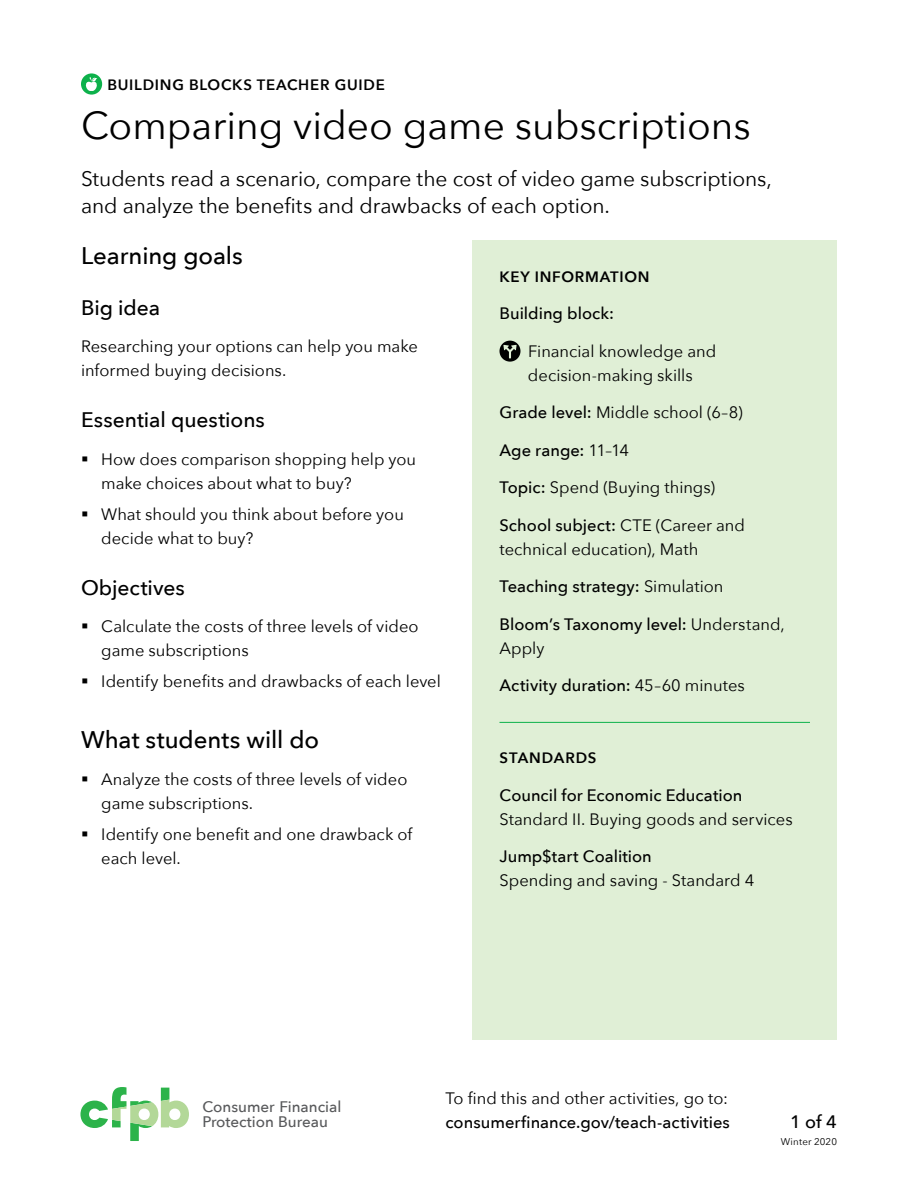
<style>
.page{position:relative;width:918px;height:1188px;background:#fff}
.page>*{position:absolute;margin:0;border:0;box-sizing:border-box;transform-origin:0 0}
.t1{font:39px "Avenir Next";color:#000}
.t2{font:500 24px "Avenir Next";letter-spacing:-.005em;color:#000}
.t3{font:21px/27px "Avenir Next";letter-spacing:-.005em;color:#000}
.t4{font:500 21px "Avenir Next";letter-spacing:-.005em;color:#000}
.t5{font:500 18px "Avenir Next";color:#000}
.t6{font:16.5px/24px "Avenir Next";color:#000}
.t7{font:500 16.5px/24px "Avenir Next";color:#000}
.t8{font:500 15.3px/15.5px "Avenir Next";color:#58595b}
.t9{font:600 15px "Avenir Next";letter-spacing:.05em;color:#000}
.t10{font:9.75px "Avenir Next";letter-spacing:.02em;color:#000}
.s1{font-weight:500}
.s2{font-weight:400}
</style>
<div class="page">
<svg style="left:80px;top:1087px;width:109px;height:54px"></svg>
<svg style="left:81px;top:73px;width:21px;height:22px"></svg>
<svg style="left:85px;top:76px;width:13px;height:15px"></svg>
<div style="left:472px;top:240px;width:365px;height:800px;background:#e0efd6"></div>
<hr style="left:500px;top:722px;width:310px;height:1px;background:#0db14b">
<svg style="left:500px;top:341px;width:20px;height:21px"></svg>
<p class="t9" style="left:107px;top:72px;width:279px">BUILDING BLOCKS TEACHER GUIDE</p>
<h1 class="t1" style="left:81px;top:92px;width:671px">Comparing video game subscriptions</h1>
<p class="t3" style="left:81px;top:164px;width:692px">Students read a scenario, compare the cost of video game subscriptions, and analyze the benefits and drawbacks of each option.</p>
<h2 class="t2" style="left:81px;top:235px;width:163px">Learning goals</h2>
<p class="t4" style="left:81px;top:290px;width:81px">Big idea</p>
<p class="t6" style="left:81px;top:334px;width:338px">Researching your options can help you make informed buying decisions.</p>
<p class="t4" style="left:81px;top:402px;width:185px">Essential questions</p>
<p class="t6" style="left:101px;top:446px;width:316px;text-indent:-20px">▪ How does comparison shopping help you make choices about what to buy?</p>
<p class="t6" style="left:101px;top:501px;width:304px;text-indent:-20px">▪ What should you think about before you decide what to buy?</p>
<p class="t4" style="left:81px;top:569px;width:105px">Objectives</p>
<p class="t6" style="left:101px;top:614px;width:319px;text-indent:-20px">▪ Calculate the costs of three levels of video game subscriptions</p>
<p class="t6" style="left:81px;top:668px;width:361px">▪ Identify benefits and drawbacks of each level</p>
<h2 class="t2" style="left:81px;top:719px;width:240px">What students will do</h2>
<p class="t6" style="left:101px;top:767px;width:308px;text-indent:-20px">▪ Analyze the costs of three levels of video game subscriptions.</p>
<p class="t6" style="left:101px;top:821px;width:313px;text-indent:-20px">▪ Identify one benefit and one drawback of each level.</p>
<p class="t9" style="left:500px;top:264px;width:152px">KEY INFORMATION</p>
<p class="t7" style="left:500px;top:301px;width:116px">Building block:</p>
<p class="t6" style="left:528px;top:338px;width:190px">Financial knowledge and decision-making skills</p>
<p class="t6" style="left:500px;top:400px;width:245px"><span class="s1">Grade level:</span> Middle school (6–8)</p>
<p class="t7" style="left:500px;top:437px;width:131px">Age range: <span class="s2">11–14</span></p>
<p class="t6" style="left:500px;top:475px;width:217px"><span class="s1">Topic:</span> Spend (Buying things)</p>
<p class="t6" style="left:500px;top:512px;width:247px"><span class="s1">School subject:</span> CTE (Career and technical education), Math</p>
<p class="t7" style="left:500px;top:574px;width:225px">Teaching strategy: <span class="s2">Simulation</span></p>
<p class="t7" style="left:500px;top:612px;width:287px">Bloom’s Taxonomy level: <span class="s2">Understand,<br>Apply</span></p>
<p class="t7" style="left:500px;top:673px;width:247px">Activity duration: <span class="s2">45–60 minutes</span></p>
<p class="t9" style="left:500px;top:745px;width:99px">STANDARDS</p>
<p class="t7" style="left:500px;top:782px;width:244px">Council for Economic Education</p>
<p class="t6" style="left:500px;top:806px;width:295px">Standard II. Buying goods and services</p>
<p class="t7" style="left:500px;top:844px;width:154px">Jump$tart Coalition</p>
<p class="t6" style="left:500px;top:868px;width:256px">Spending and saving - Standard 4</p>
<p class="t8" style="left:203px;top:1098px;width:140px">Consumer Financial<br>Protection Bureau</p>
<p class="t6" style="left:446px;top:1085px;width:284px">To find this and other activities, go to:</p>
<p class="t7" style="left:446px;top:1109px;width:286px">consumerfinance.gov/teach-activities</p>
<p class="t5" style="left:790px;top:1106px;width:48px">1 of 4</p>
<p class="t10" style="left:781px;top:1133px;width:58px">Winter 2020</p>
</div>
